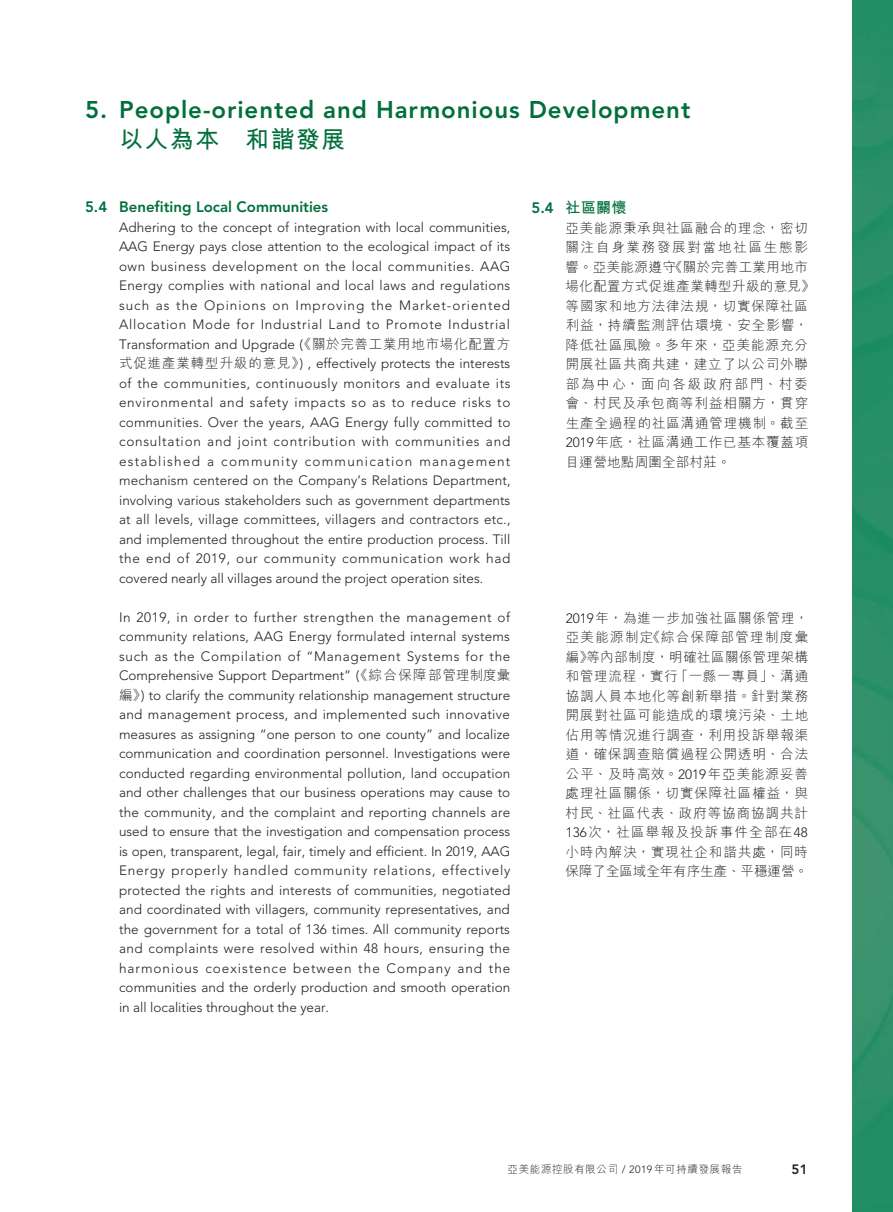
<style>
.page{position:relative;width:893px;height:1212px;background:#fff}
.page>*{position:absolute;margin:0;border:0;box-sizing:border-box;transform-origin:0 0}
.t1{font:800 24px "Avenir LT Std";letter-spacing:.04em;color:#006f3c}
.t2{font:700 24px "M Hei HK";letter-spacing:.06em;color:#006f3c}
.t3{font:800 15px "Avenir LT Std";color:#006f3c}
.t4{font:700 15px "M Hei HK";color:#006f3c}
.t5{font:300 13.5px/19.5px "Avenir LT Std";color:#231f20;text-align:justify}
.t6{font:300 13.5px/19.5px "M Hei HK";letter-spacing:.065em;color:#231f20}
.t7{font:800 13.5px "Avenir LT Std";color:#231f20}
.t8{font:300 10.5px "M Hei HK";letter-spacing:.06em;color:#231f20}
.s1{font-family:"M Hei HK"}
.s2{font-family:"Avenir LT Std";font-weight:800}
.s3{font-family:"Avenir LT Std"}
</style>
<div class="page">
<img style="left:853px;top:0;width:40px;height:1212px">
<h1 class="t1" style="left:85px;top:95px;width:607px">5. People-oriented and Harmonious Development</h1>
<h1 class="t2" style="left:119px;top:121px;width:228px">以人為本 和諧發展</h1>
<p class="t3" style="left:85px;top:198px;width:245px">5.4 Benefiting Local Communities</p>
<p class="t5" style="left:119px;top:217px;width:393px">Adhering to the concept of integration with local communities, AAG Energy pays close attention to the ecological impact of its own business development on the local communities. AAG Energy complies with national and local laws and regulations such as the Opinions on Improving the Market-oriented Allocation Mode for Industrial Land to Promote Industrial Transformation and Upgrade (<span class="s1">《關於完善工業用地市場化配置方式促進產業轉型升級的意見》</span>) , effectively protects the interests of the communities, continuously monitors and evaluate its environmental and safety impacts so as to reduce risks to communities. Over the years, AAG Energy fully committed to consultation and joint contribution with communities and established a community communication management mechanism centered on the Company’s Relations Department, involving various stakeholders such as government departments at all levels, village committees, villagers and contractors etc., and implemented throughout the entire production process. Till the end of 2019, our community communication work had covered nearly all villages around the project operation sites.</p>
<p class="t5" style="left:119px;top:607px;width:393px">In 2019, in order to further strengthen the management of community relations, AAG Energy formulated internal systems such as the Compilation of “Management Systems for the Comprehensive Support Department” (<span class="s1">《綜合保障部管理制度彙編》</span>) to clarify the community relationship management structure and management process, and implemented such innovative measures as assigning “one person to one county” and localize communication and coordination personnel. Investigations were conducted regarding environmental pollution, land occupation and other challenges that our business operations may cause to the community, and the complaint and reporting channels are used to ensure that the investigation and compensation process is open, transparent, legal, fair, timely and efficient. In 2019, AAG Energy properly handled community relations, effectively protected the rights and interests of communities, negotiated and coordinated with villagers, community representatives, and the government for a total of 136 times. All community reports and complaints were resolved within 48 hours, ensuring the harmonious coexistence between the Company and the communities and the orderly production and smooth operation in all localities throughout the year.</p>
<p class="t4" style="left:531px;top:197px;width:96px"><span class="s2">5.4</span> 社區關懷</p>
<p class="t6" style="left:566px;top:218px;width:251px">亞美能源秉承與社區融合的理念，密切關注自身業務發展對當地社區生態影響。亞美能源遵守《關於完善工業用地市場化配置方式促進產業轉型升級的意見》等國家和地方法律法規，切實保障社區利益，持續監測評估環境、安全影響，降低社區風險。多年來，亞美能源充分開展社區共商共建，建立了以公司外聯部為中心，面向各級政府部門、村委會、村民及承包商等利益相關方，貫穿生產全過程的社區溝通管理機制。截至<br><span class="s3">2019</span>年底，社區溝通工作已基本覆蓋項目運營地點周圍全部村莊。</p>
<p class="t6" style="left:566px;top:608px;width:244px;text-align:justify"><span class="s3">2019</span>年，為進一步加強社區關係管理，亞美能源制定《綜合保障部管理制度彙編》等內部制度，明確社區關係管理架構和管理流程，實行「一縣一專員」、溝通協調人員本地化等創新舉措。針對業務開展對社區可能造成的環境污染、土地佔用等情況進行調查，利用投訴舉報渠道，確保調查賠償過程公開透明、合法公平、及時高效。<span class="s3">2019</span>年亞美能源妥善處理社區關係，切實保障社區權益，與村民、社區代表、政府等協商協調共計<span class="s3">136</span>次，社區舉報及投訴事件全部在<span class="s3">48</span>小時內解決，實現社企和諧共處，同時保障了全區域全年有序生產、平穩運營。</p>
<p class="t8" style="left:508px;top:1164px;width:236px">亞美能源控股有限公司 <span class="s3">/ 2019</span>年可持續發展報告</p>
<p class="t7" style="left:791px;top:1161px;width:18px">51</p>
</div>
